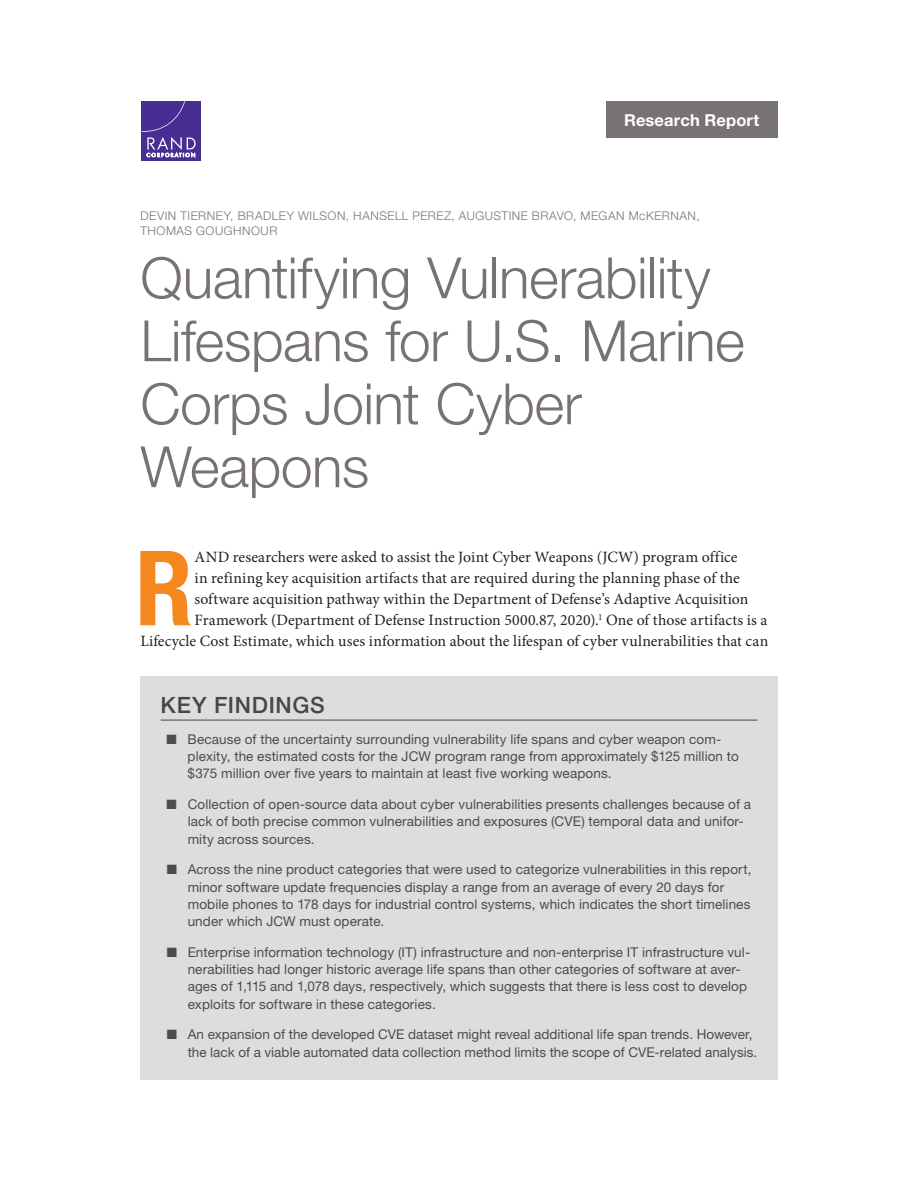
<style>
.page{position:relative;width:918px;height:1188px;background:#fff}
.page>*{position:absolute;margin:0;border:0;box-sizing:border-box;transform-origin:0 0}
.t1{font:700 condensed 103.95px "Helvetica Neue LT Std";color:#f5871f}
.t2{font:300 57px/63px "Helvetica Neue LT Std";letter-spacing:-.01em;color:#787372}
.t3{font:500 22.5px "Helvetica Neue LT Std";letter-spacing:.03em;color:#494645}
.t4{font:700 16.5px "Helvetica Neue LT Std";letter-spacing:.01em;color:#fff}
.t5{font:15.75px "Minion Pro";letter-spacing:.005em;color:#231f20}
.t6{font:13.5px/17.2px "Helvetica Neue LT Std";letter-spacing:.01em;color:#4b4c4d}
.t7{font:300 12px/15px "Helvetica Neue LT Std";letter-spacing:.045em;color:#787372}
</style>
<div class="page">
<div style="left:141px;top:101px;width:60px;height:60px;background:#482e92"></div>
<svg style="left:141px;top:101px;width:55px;height:57px"></svg>
<div style="left:606px;top:101px;width:172px;height:37px;background:#787372"></div>
<div style="left:140px;top:677px;width:638px;height:403px;background:#dcdddf"></div>
<hr style="left:161px;top:720px;width:596px;height:1px;background:#494645">
<p class="t4" style="left:624px;top:109px;width:137px">Research Report</p>
<p class="t7" style="left:140px;top:208px;width:561px">DEVIN TIERNEY, BRADLEY WILSON, HANSELL PEREZ, AUGUSTINE BRAVO, MEGAN McKERNAN,<br>THOMAS GOUGHNOUR</p>
<h2 class="t2" style="left:140px;top:245px;width:606px">Quantifying Vulnerability<br>Lifespans for U.S. Marine<br>Corps Joint Cyber<br>Weapons</h2>
<h1 class="t1" style="left:135px;top:525px;width:59px">R</h1>
<p class="t5" style="left:195px;top:547px;width:545px">AND researchers were asked to assist the Joint Cyber Weapons (JCW) program office</p>
<p class="t5" style="left:195px;top:568px;width:547px">in refining key acquisition artifacts that are required during the planning phase of the</p>
<p class="t5" style="left:195px;top:589px;width:555px">software acquisition pathway within the Department of Defense’s Adaptive Acquisition</p>
<p class="t5" style="left:195px;top:610px;width:574px">Framework (Department of Defense Instruction 5000.87, 2020).<sup>1</sup> One of those artifacts is a</p>
<p class="t5" style="left:140px;top:631px;width:630px">Lifecycle Cost Estimate, which uses information about the lifespan of cyber vulnerabilities that can</p>
<h3 class="t3" style="left:161px;top:692px;width:166px">KEY FINDINGS</h3>
<p class="t6" style="left:188px;top:730px;width:553px;text-indent:-21px">■ Because of the uncertainty surrounding vulnerability life spans and cyber weapon com&shy;plexity, the estimated costs for the JCW program range from approximately $125 million to $375 million over five years to maintain at least five working weapons.</p>
<p class="t6" style="left:188px;top:796px;width:565px;text-indent:-21px">■ Collection of open-source data about cyber vulnerabilities presents challenges because of a lack of both precise common vulnerabilities and exposures (CVE) temporal data and unifor&shy;mity across sources.</p>
<p class="t6" style="left:188px;top:861px;width:565px;text-indent:-21px">■ Across the nine product categories that were used to categorize vulnerabilities in this report, minor software update frequencies display a range from an average of every 20 days for mobile phones to 178 days for industrial control systems, which indicates the short timelines under which JCW must operate.</p>
<p class="t6" style="left:188px;top:943px;width:564px;text-indent:-21px">■ Enterprise information technology (IT) infrastructure and non-enterprise IT infrastructure vul&shy;nerabilities had longer historic average life spans than other categories of software at aver&shy;ages of 1,115 and 1,078 days, respectively, which suggests that there is less cost to develop exploits for software in these categories.</p>
<p class="t6" style="left:188px;top:1026px;width:571px;text-indent:-21px">■ An expansion of the developed CVE dataset might reveal additional life span trends. However, the lack of a viable automated data collection method limits the scope of CVE-related analysis.</p>
</div>
